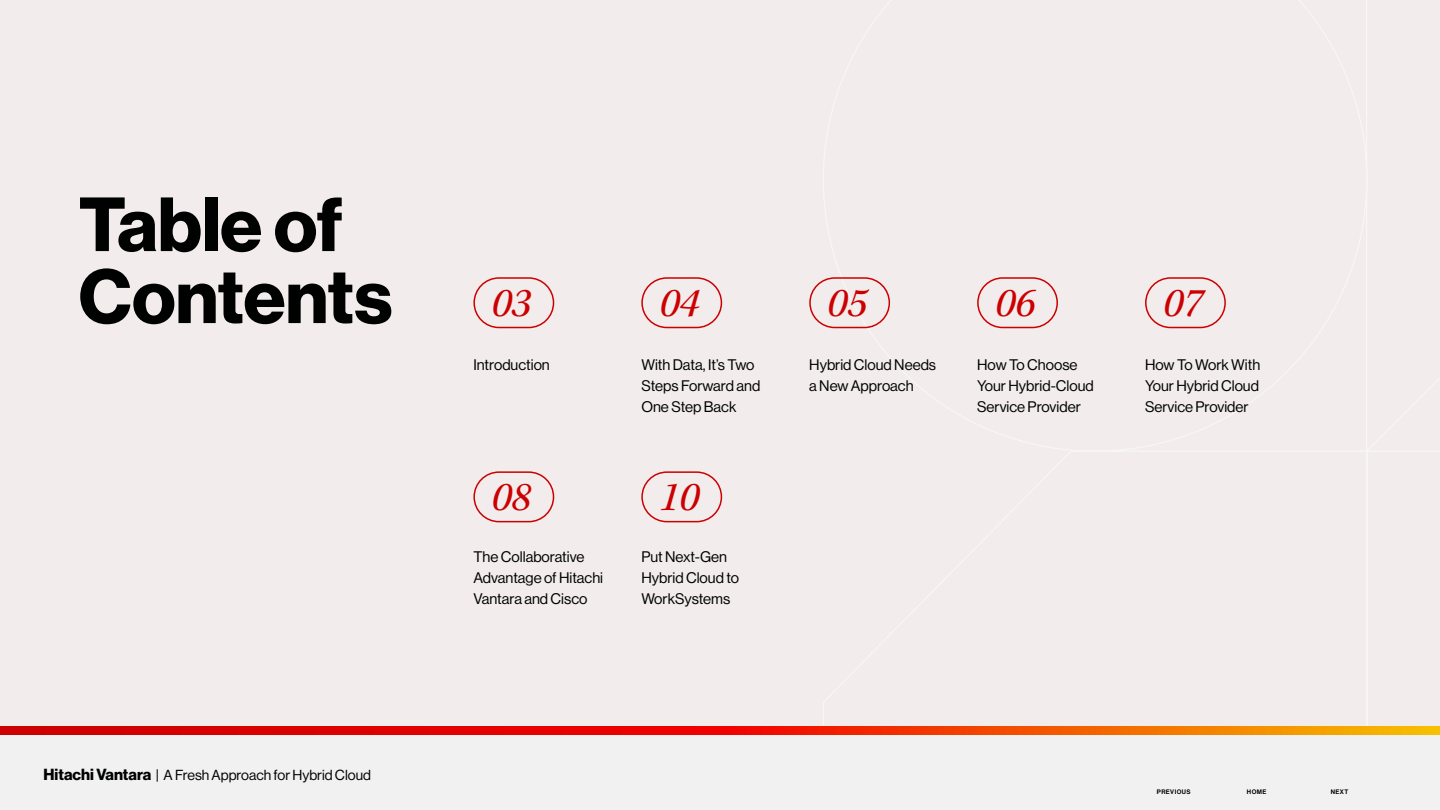
<style>
.page{position:relative;width:1440px;height:810px;background:#fff}
.page>*{position:absolute;margin:0;border:0;box-sizing:border-box;transform-origin:0 0}
.t1{font:75px/72px "N Haas Grotesk DS Pro 75 Bd";color:#000101}
.t2{font:italic 42px "Kepler Std";color:#c00}
.t3{font:15px/21px "N Haas Grotesk DS Pro 55 Rg";color:#000101}
.t4{font:14.25px "N Haas Grotesk DS Pro 55 Rg";color:#000101}
.t5{font:6.38px "N Haas Grotesk DS Pro 65 Md";letter-spacing:.065em;color:#000}
.s1{font-family:"N Haas Grotesk DS Pro 75 Bd";font-size:15.75px}
</style>
<div class="page">
<div style="left:0;top:735px;width:1440px;height:75px;background:#f1f1f1"></div>
<div style="left:0;top:0;width:1440px;height:735px;background:#f2ecec"></div>
<svg style="left:1px;top:726px;width:1439px;height:9px;background:#e82f00"></svg>
<div style="left:473px;top:277px;width:81px;height:51px;border:2px solid #c00;border-radius:25px"></div>
<div style="left:473px;top:471px;width:81px;height:51px;border:2px solid #c00;border-radius:25px"></div>
<div style="left:641px;top:277px;width:81px;height:51px;border:2px solid #c00;border-radius:25px"></div>
<div style="left:641px;top:471px;width:81px;height:51px;border:2px solid #c00;border-radius:25px"></div>
<div style="left:809px;top:277px;width:81px;height:51px;border:2px solid #c00;border-radius:25px"></div>
<div style="left:977px;top:277px;width:81px;height:51px;border:2px solid #c00;border-radius:25px"></div>
<div style="left:1145px;top:277px;width:81px;height:51px;border:2px solid #c00;border-radius:25px"></div>
<h1 class="t1" style="left:79px;top:190px;width:315px">Table of<br>Contents</h1>
<p class="t4" style="left:44px;top:767px;width:329px"><span class="s1">Hitachi Vantara</span> | A Fresh Approach for Hybrid Cloud</p>
<h2 class="t2" style="left:491px;top:279px;width:41px">03</h2>
<h2 class="t2" style="left:659px;top:279px;width:41px">04</h2>
<h2 class="t2" style="left:827px;top:279px;width:41px">05</h2>
<h2 class="t2" style="left:995px;top:279px;width:41px">06</h2>
<h2 class="t2" style="left:1163px;top:279px;width:41px">07</h2>
<p class="t3" style="left:473px;top:354px;width:78px">Introduction</p>
<p class="t3" style="left:641px;top:354px;width:120px">With Data, It’s Two<br>Steps Forward and<br>One Step Back</p>
<p class="t3" style="left:809px;top:354px;width:128px">Hybrid Cloud Needs a New Approach</p>
<p class="t3" style="left:977px;top:354px;width:118px">How To Choose<br>Your Hybrid-Cloud<br>Service Provider</p>
<p class="t3" style="left:1145px;top:354px;width:117px;text-align:justify">How To Work With Your Hybrid Cloud Service Provider</p>
<h2 class="t2" style="left:491px;top:473px;width:41px">08</h2>
<h2 class="t2" style="left:659px;top:473px;width:41px">10</h2>
<p class="t3" style="left:473px;top:546px;width:131px">The Collaborative<br>Advantage of Hitachi<br>Vantara and Cisco</p>
<p class="t3" style="left:641px;top:546px;width:99px">Put Next-Gen<br>Hybrid Cloud to<br>WorkSystems</p>
<p class="t5" style="left:1157px;top:788px;width:35px">PREVIOUS</p>
<p class="t5" style="left:1247px;top:788px;width:21px">HOME</p>
<p class="t5" style="left:1331px;top:788px;width:19px">NEXT</p>
</div>
